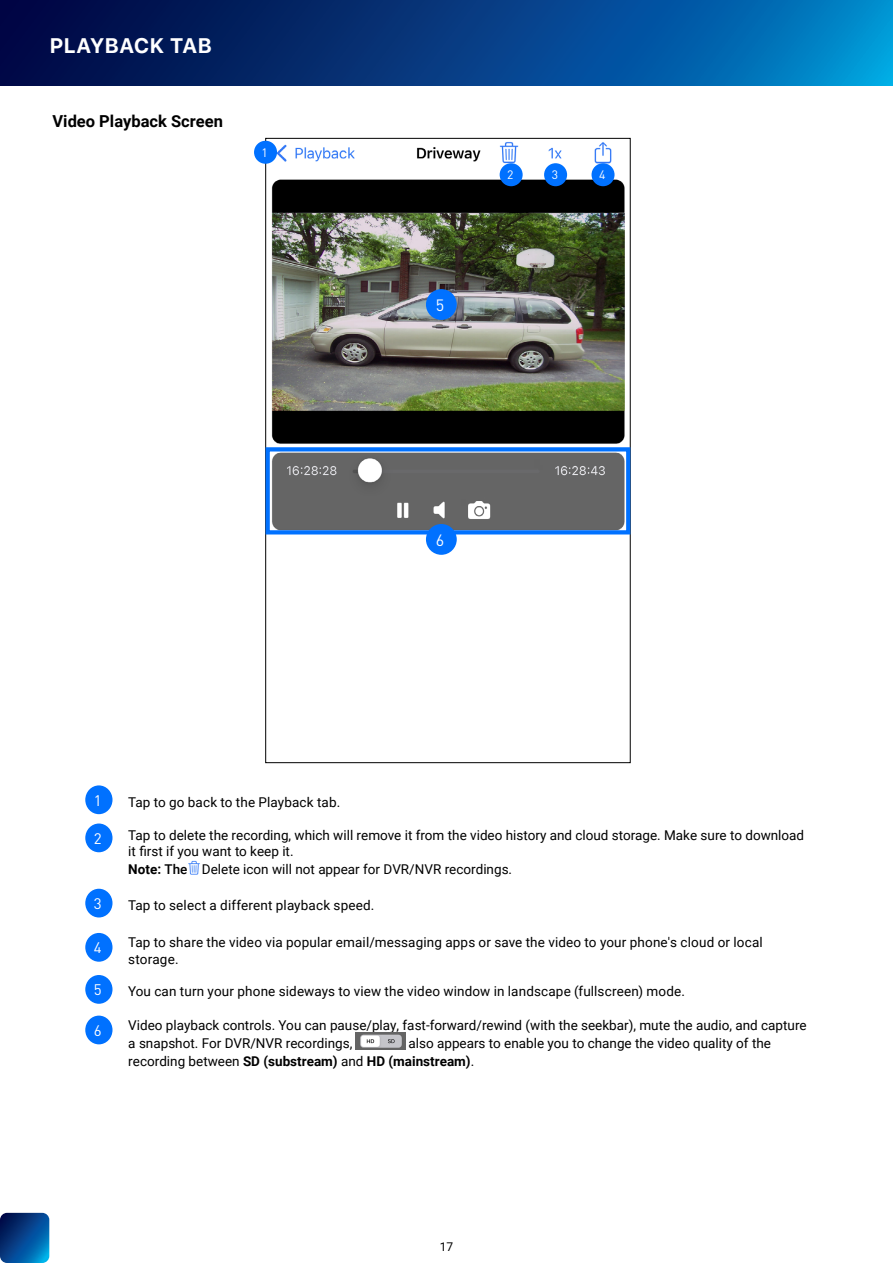
<style>
.page{position:relative;width:893px;height:1263px;background:#fff}
.page>*{position:absolute;margin:0;border:0;box-sizing:border-box;transform-origin:0 0}
.t1{font:700 21px "SF Pro Text";color:#fff}
.t2{font:700 16.5px "Roboto";color:#000}
.t3{font:16.2px "DIN Pro";color:#fff}
.t4{font:15.15px "DIN Pro";color:#fff}
.t5{font:13.5px/16.5px "Roboto";color:#000}
.t6{font:12.15px "DIN Pro";color:#fff}
.t7{font:12px "Roboto";color:#000}
.s1{font-weight:700}
.s2{font-weight:500}
</style>
<div class="page">
<svg style="left:0;top:1213px;width:49px;height:50px"></svg>
<svg style="left:0;top:0;width:893px;height:85px"></svg>
<img style="left:268px;top:141px;width:360px;height:414px">
<img style="left:188px;top:860px;width:12px;height:14px">
<img style="left:356px;top:1032px;width:49px;height:17px">
<div style="left:85px;top:889px;width:27px;height:28px;background:#0071ff;border-radius:50%"></div>
<div style="left:85px;top:933px;width:27px;height:29px;background:#0071ff;border-radius:50%"></div>
<div style="left:85px;top:975px;width:27px;height:29px;background:#0071ff;border-radius:50%"></div>
<div style="left:85px;top:1015px;width:27px;height:29px;background:#0071ff;border-radius:50%"></div>
<div style="left:85px;top:785px;width:27px;height:29px;background:#0071ff;border-radius:50%"></div>
<div style="left:85px;top:823px;width:27px;height:29px;background:#0071ff;border-radius:50%"></div>
<div style="left:266px;top:447px;width:364px;height:87px;border:4px solid #0071ff"></div>
<div style="left:254px;top:141px;width:23px;height:23px;background:#0071ff;border-radius:50%"></div>
<div style="left:500px;top:163px;width:23px;height:23px;background:#0071ff;border-radius:50%"></div>
<div style="left:544px;top:163px;width:23px;height:23px;background:#0071ff;border-radius:50%"></div>
<div style="left:591px;top:163px;width:23px;height:23px;background:#0071ff;border-radius:50%"></div>
<div style="left:426px;top:524px;width:31px;height:31px;background:#0071ff;border-radius:50%"></div>
<div style="left:426px;top:289px;width:31px;height:31px;background:#0071ff;border-radius:50%"></div>
<h1 class="t1" style="left:49px;top:33px;width:164px">PLAYBACK TAB</h1>
<p class="t2" style="left:53px;top:109px;width:172px">Video Playback Screen</p>
<p class="t6" style="left:262px;top:143px;width:8px">1</p>
<p class="t3" style="left:436px;top:292px;width:10px">5</p>
<p class="t6" style="left:507px;top:165px;width:8px">2</p>
<p class="t6" style="left:552px;top:165px;width:8px">3</p>
<p class="t6" style="left:599px;top:165px;width:8px">4</p>
<p class="t3" style="left:436px;top:527px;width:10px">6</p>
<p class="t4" style="left:94px;top:788px;width:9px">1</p>
<p class="t4" style="left:94px;top:826px;width:9px">2</p>
<p class="t4" style="left:94px;top:891px;width:9px">3</p>
<p class="t4" style="left:94px;top:936px;width:9px">4</p>
<p class="t4" style="left:94px;top:978px;width:9px">5</p>
<p class="t4" style="left:94px;top:1018px;width:9px">6</p>
<p class="t5" style="left:128px;top:793px;width:213px">Tap to go back to the Playback tab.</p>
<p class="t5" style="left:128px;top:826px;width:677px">Tap to delete the recording, which will remove it from the video history and cloud storage. Make sure to download it first if you want to keep it.</p>
<p class="t5" style="left:128px;top:861px;width:385px"><span class="s1">Note:</span> <span class="s2">The</span> Delete icon will not appear for DVR/NVR recordings.</p>
<p class="t5" style="left:128px;top:897px;width:248px">Tap to select a different playback speed.</p>
<p class="t5" style="left:128px;top:933px;width:636px">Tap to share the video via popular email/messaging apps or save the video to your phone's cloud or local storage.</p>
<p class="t5" style="left:128px;top:983px;width:558px">You can turn your phone sideways to view the video window in landscape (fullscreen) mode.</p>
<p class="t5" style="left:128px;top:1015px;width:680px;line-height:18px">Video playback controls. You can pause/play, fast-forward/rewind (with the seekbar), mute the audio, and capture a snapshot. For DVR/NVR recordings,</p>
<p class="t5" style="left:128px;top:1033px;width:644px;line-height:18px;text-indent:280px">also appears to enable you to change the video quality of the recording between <span class="s1">SD (substream)</span> and <span class="s1">HD (mainstream)</span>.</p>
<p class="t7" style="left:440px;top:1238px;width:15px">17</p>
</div>
